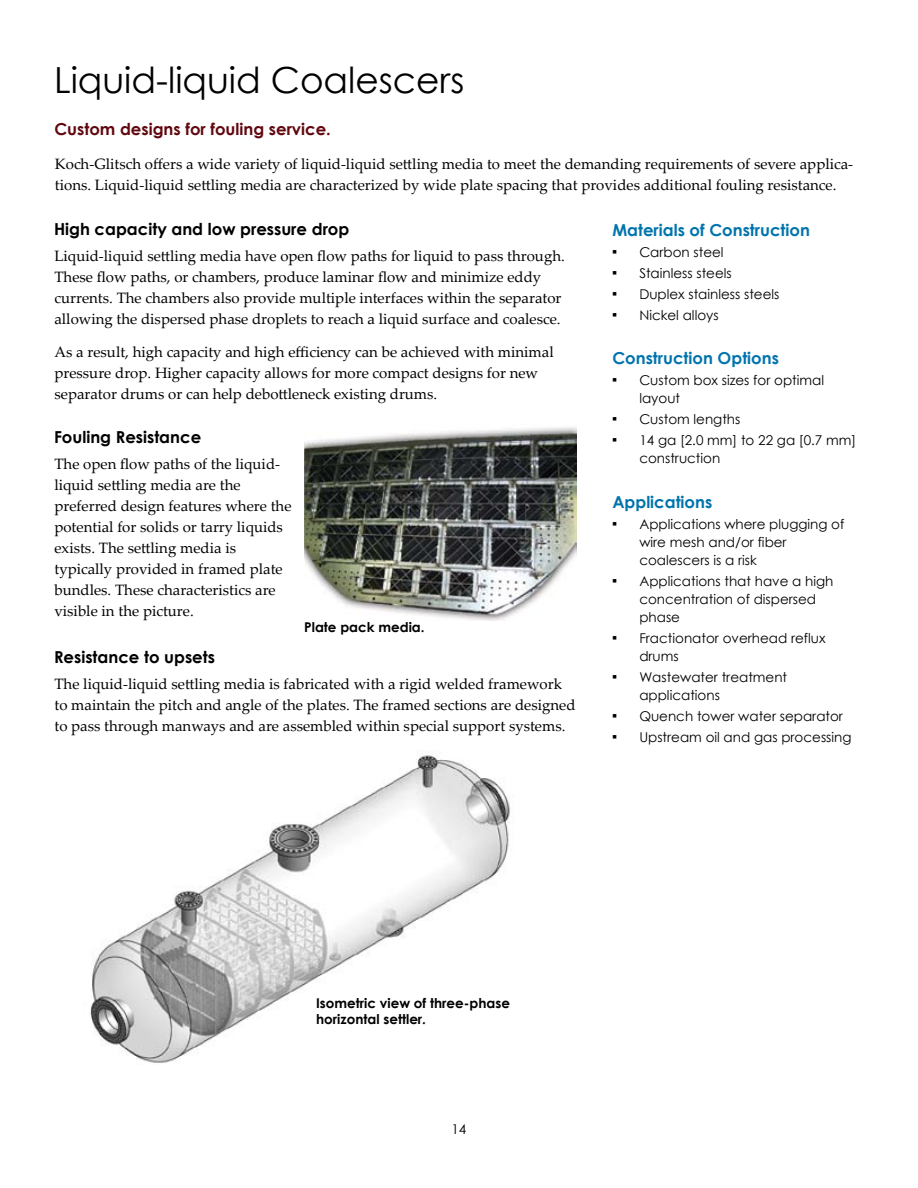
<style>
.page{position:relative;width:918px;height:1188px;background:#fff}
.page>*{position:absolute;margin:0;border:0;box-sizing:border-box;transform-origin:0 0}
.t1{font:36px "Century Gothic";color:#000}
.t2{font:700 16.5px "Century Gothic";color:#000}
.t3{font:700 16.5px "Century Gothic";color:#0074ad}
.t4{font:700 16.5px "Century Gothic";color:#61070f}
.t5{font:15px/21px "Palatino Linotype";color:#000}
.t6{font:13.5px/18px "Century Gothic";color:#000}
.t7{font:700 13.5px/16.5px "Century Gothic";color:#000}
</style>
<div class="page">
<img style="left:90px;top:750px;width:420px;height:313px">
<img style="left:304px;top:427px;width:272px;height:193px">
<h1 class="t1" style="left:54px;top:55px;width:412px">Liquid-liquid Coalescers</h1>
<p class="t4" style="left:54px;top:116px;width:278px">Custom designs for fouling service.</p>
<p class="t5" style="left:55px;top:153px;width:799px">Koch‐Glitsch offers a wide variety of liquid‐liquid settling media to meet the demanding requirements of severe applica&shy;tions. Liquid‐liquid settling media are characterized by wide plate spacing that provides additional fouling resistance.</p>
<p class="t2" style="left:54px;top:216px;width:297px">High capacity and low pressure drop</p>
<p class="t5" style="left:54px;top:245px;width:512px">Liquid‐liquid settling media have open flow paths for liquid to pass through.<br>These flow paths, or chambers, produce laminar flow and minimize eddy currents. The chambers also provide multiple interfaces within the separator allowing the dispersed phase droplets to reach a liquid surface and coalesce.</p>
<p class="t5" style="left:54px;top:341px;width:501px">As a result, high capacity and high efficiency can be achieved with minimal pressure drop. Higher capacity allows for more compact designs for new separator drums or can help debottleneck existing drums.</p>
<p class="t2" style="left:54px;top:424px;width:149px">Fouling Resistance</p>
<p class="t5" style="left:54px;top:453px;width:239px">The open flow paths of the liquid&shy;liquid settling media are the preferred design features where the potential for solids or tarry liquids exists. The settling media is typically provided in framed plate bundles. These characteristics are visible in the picture.</p>
<p class="t2" style="left:54px;top:644px;width:163px">Resistance to upsets</p>
<p class="t7" style="left:304px;top:618px;width:122px">Plate pack media.</p>
<p class="t5" style="left:54px;top:673px;width:523px">The liquid‐liquid settling media is fabricated with a rigid welded framework to maintain the pitch and angle of the plates. The framed sections are designed to pass through manways and are assembled within special support systems.</p>
<p class="t3" style="left:612px;top:217px;width:199px">Materials of Construction</p>
<p class="t6" style="left:612px;top:243px;width:113px">■ Carbon steel</p>
<p class="t6" style="left:612px;top:264px;width:121px">■ Stainless steels</p>
<p class="t6" style="left:612px;top:285px;width:169px">■ Duplex stainless steels</p>
<p class="t6" style="left:612px;top:306px;width:108px">■ Nickel alloys</p>
<p class="t3" style="left:612px;top:346px;width:168px">Construction Options</p>
<p class="t6" style="left:639px;top:371px;width:186px;text-indent:-27px">■ Custom box sizes for optimal layout</p>
<p class="t6" style="left:612px;top:410px;width:130px">■ Custom lengths</p>
<p class="t6" style="left:639px;top:431px;width:218px;text-indent:-27px">■ 14 ga [2.0 mm] to 22 ga [0.7 mm] construction</p>
<p class="t3" style="left:612px;top:490px;width:101px">Applications</p>
<p class="t6" style="left:639px;top:515px;width:207px;text-indent:-27px">■ Applications where plugging of wire mesh and/or fiber coalescers is a risk</p>
<p class="t6" style="left:639px;top:572px;width:196px;text-indent:-27px">■ Applications that have a high concentration of dispersed phase</p>
<p class="t6" style="left:639px;top:629px;width:188px;text-indent:-27px">■ Fractionator overhead reflux drums</p>
<p class="t6" style="left:639px;top:668px;width:149px;text-indent:-27px">■ Wastewater treatment applications</p>
<p class="t6" style="left:612px;top:707px;width:232px">■ Quench tower water separator</p>
<p class="t6" style="left:612px;top:728px;width:241px">■ Upstream oil and gas processing</p>
<p class="t7" style="left:316px;top:994px;width:195px">Isometric view of three-phase horizontal settler.</p>
<p class="t6" style="left:452px;top:1120px;width:16px">14</p>
</div>
